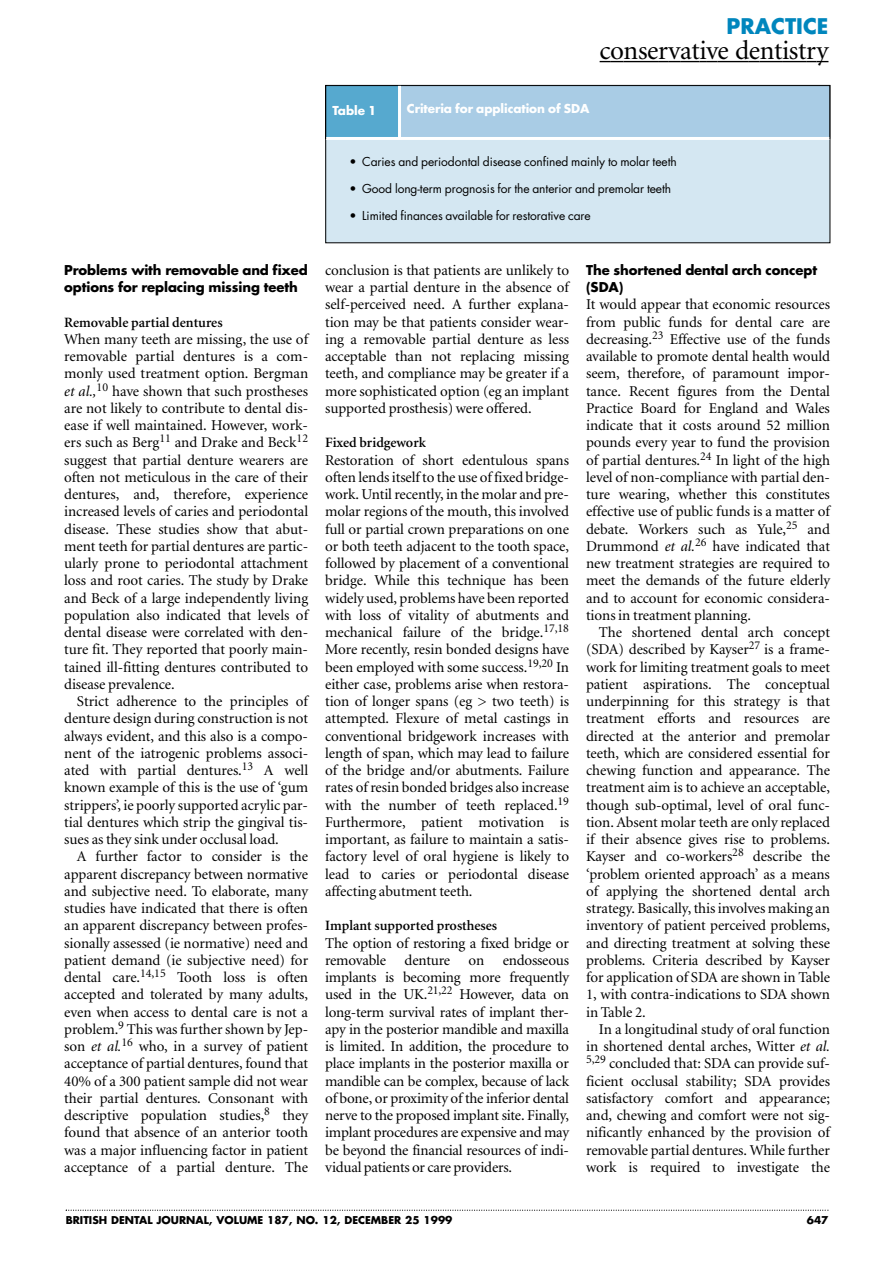
<style>
.page{position:relative;width:893px;height:1263px;background:#fff}
.page>*{position:absolute;margin:0;border:0;box-sizing:border-box;transform-origin:0 0}
.t1{font:27px "Minion";letter-spacing:-.015em;color:#000}
.t2{font:700 21px "Futura";color:#0086bd}
.t3{font:15px/17.2px "Minion";letter-spacing:-.005em;color:#000;text-align:justify}
.t4{font:600 14.25px "Minion";color:#000}
.t5{font:700 13.2px/17.2px "Futura";letter-spacing:-.005em;color:#000}
.t6{font:12px "Futura";letter-spacing:-.005em;color:#000}
.t7{font:700 12px "Futura";letter-spacing:-.005em;color:#fff}
.t8{font:700 10.5px "Futura";color:#000}
.s1{font-style:italic}
</style>
<div class="page">
<svg style="left:66px;top:1210px;width:762px;height:1px"></svg>
<svg style="left:599px;top:61px;width:24px;height:1px"></svg>
<hr style="left:623px;top:61px;width:35px;height:1px;background:#000">
<svg style="left:658px;top:61px;width:59px;height:1px"></svg>
<hr style="left:717px;top:61px;width:31px;height:1px;background:#000">
<svg style="left:748px;top:61px;width:80px;height:1px"></svg>
<div style="left:326px;top:85px;width:504px;height:158px;background:#d4e7f2"></div>
<div style="left:325px;top:86px;width:504px;height:52px;background:#a9cce5"></div>
<div style="left:325px;top:85px;width:505px;height:54px;border:1px solid #000"></div>
<div style="left:326px;top:86px;width:73px;height:52px;background:#56a9cf"></div>
<div style="left:325px;top:85px;width:75px;height:54px;border:1px solid #000"></div>
<hr style="left:326px;top:137px;width:503px;height:3px;background:#fff">
<hr style="left:398px;top:86px;width:3px;height:52px;background:#fff">
<h2 class="t2" style="left:726px;top:17px;width:103px">PRACTICE</h2>
<h1 class="t1" style="left:599px;top:40px;width:230px">conservative dentistry</h1>
<p class="t7" style="left:332px;top:105px;width:45px">Table 1</p>
<p class="t7" style="left:407px;top:103px;width:184px">Criteria for application of SDA</p>
<p class="t6" style="left:349px;top:156px;width:329px">• Caries and periodontal disease confined mainly to molar teeth</p>
<p class="t6" style="left:349px;top:183px;width:323px">• Good long-term prognosis for the anterior and premolar teeth</p>
<p class="t6" style="left:349px;top:210px;width:243px">• Limited finances available for restorative care</p>
<p class="t5" style="left:64px;top:262px;width:245px">Problems with removable and fixed options for replacing missing teeth</p>
<p class="t4" style="left:64px;top:316px;width:160px">Removable partial dentures</p>
<p class="t3" style="left:64px;top:332px;width:245px">When many teeth are missing, the use of removable partial dentures is a com&shy;monly used treatment option. Bergman <span class="s1">et al.,</span><sup>10</sup> have shown that such prostheses are not likely to contribute to dental dis&shy;ease if well maintained. However, work&shy;ers such as Berg<sup>11</sup> and Drake and Beck<sup>12 </sup>suggest that partial denture wearers are often not meticulous in the care of their dentures, and, therefore, experience increased levels of caries and periodontal disease. These studies show that abut&shy;ment teeth for partial dentures are partic&shy;ularly prone to periodontal attachment loss and root caries. The study by Drake and Beck of a large independently living population also indicated that levels of dental disease were correlated with den&shy;ture fit. They reported that poorly main&shy;tained ill-fitting dentures contributed to disease prevalence.</p>
<p class="t3" style="left:64px;top:694px;width:245px;text-indent:13px">Strict adherence to the principles of denture design during construction is not always evident, and this also is a compo&shy;nent of the iatrogenic problems associ&shy;ated with partial dentures.<sup>13</sup> A well known example of this is the use of ‘gum strippers’, ie poorly supported acrylic par&shy;tial dentures which strip the gingival tis&shy;sues as they sink under occlusal load.</p>
<p class="t3" style="left:64px;top:849px;width:245px;text-indent:13px">A further factor to consider is the apparent discrepancy between normative and subjective need. To elaborate, many studies have indicated that there is often an apparent discrepancy between profes&shy;sionally assessed (ie normative) need and patient demand (ie subjective need) for dental care.<sup>14,15</sup> Tooth loss is often accepted and tolerated by many adults, even when access to dental care is not a problem.<sup>9</sup> This was further shown by Jep&shy;son <span class="s1">et al.</span><sup>16</sup> who, in a survey of patient acceptance of partial dentures, found that 40% of a 300 patient sample did not wear their partial dentures. Consonant with descriptive population studies,<sup>8</sup> they found that absence of an anterior tooth was a major influencing factor in patient acceptance of a partial denture. The</p>
<p class="t3" style="left:325px;top:263px;width:245px">conclusion is that patients are unlikely to wear a partial denture in the absence of self-perceived need. A further explana&shy;tion may be that patients consider wear&shy;ing a removable partial denture as less acceptable than not replacing missing teeth, and compliance may be greater if a more sophisticated option (eg an implant supported prosthesis) were offered.</p>
<p class="t4" style="left:325px;top:437px;width:102px">Fixed bridgework</p>
<p class="t3" style="left:325px;top:452px;width:245px">Restoration of short edentulous spans often lends itself to the use of fixed bridge&shy;work. Until recently, in the molar and pre&shy;molar regions of the mouth, this involved full or partial crown preparations on one or both teeth adjacent to the tooth space, followed by placement of a conventional bridge. While this technique has been widely used, problems have been reported with loss of vitality of abutments and mechanical failure of the bridge.<sup>17,18<br></sup>More recently, resin bonded designs have been employed with some success.<sup>19,20</sup> In either case, problems arise when restora&shy;tion of longer spans (eg &gt; two teeth) is attempted. Flexure of metal castings in conventional bridgework increases with length of span, which may lead to failure of the bridge and/or abutments. Failure rates of resin bonded bridges also increase with the number of teeth replaced.<sup>19<br></sup>Furthermore, patient motivation is important, as failure to maintain a satis&shy;factory level of oral hygiene is likely to lead to caries or periodontal disease affecting abutment teeth.</p>
<p class="t4" style="left:325px;top:920px;width:174px">Implant supported prostheses</p>
<p class="t3" style="left:325px;top:935px;width:245px">The option of restoring a fixed bridge or removable denture on endosseous implants is becoming more frequently used in the UK.<sup>21,22</sup> However, data on long-term survival rates of implant ther&shy;apy in the posterior mandible and maxilla is limited. In addition, the procedure to place implants in the posterior maxilla or mandible can be complex, because of lack of bone, or proximity of the inferior dental nerve to the proposed implant site. Finally, implant procedures are expensive and may be beyond the financial resources of indi&shy;vidual patients or care providers.</p>
<p class="t5" style="left:586px;top:262px;width:232px">The shortened dental arch concept (SDA)</p>
<p class="t3" style="left:586px;top:297px;width:245px">It would appear that economic resources from public funds for dental care are decreasing.<sup>23</sup> Effective use of the funds available to promote dental health would seem, therefore, of paramount impor&shy;tance. Recent figures from the Dental Practice Board for England and Wales indicate that it costs around 52 million pounds every year to fund the provision of partial dentures.<sup>24</sup> In light of the high level of non-compliance with partial den&shy;ture wearing, whether this constitutes effective use of public funds is a matter of debate. Workers such as Yule,<sup>25</sup> and Drummond <span class="s1">et al.</span><sup>26</sup> have indicated that new treatment strategies are required to meet the demands of the future elderly and to account for economic considera&shy;tions in treatment planning.</p>
<p class="t3" style="left:586px;top:625px;width:245px;text-indent:13px">The shortened dental arch concept (SDA) described by Kayser<sup>27</sup> is a frame&shy;work for limiting treatment goals to meet patient aspirations. The conceptual underpinning for this strategy is that treatment efforts and resources are directed at the anterior and premolar teeth, which are considered essential for chewing function and appearance. The treatment aim is to achieve an acceptable, though sub-optimal, level of oral func&shy;tion. Absent molar teeth are only replaced if their absence gives rise to problems.<br>Kayser and co-workers<sup>28</sup> describe the ‘problem oriented approach’ as a means of applying the shortened dental arch strategy. Basically, this involves making an inventory of patient perceived problems, and directing treatment at solving these problems. Criteria described by Kayser for application of SDA are shown in Table 1, with contra-indications to SDA shown in Table 2.</p>
<p class="t3" style="left:586px;top:1022px;width:245px;text-indent:13px">In a longitudinal study of oral function in shortened dental arches, Witter <span class="s1">et al.<br></span><sup>5,29</sup> concluded that: SDA can provide suf&shy;ficient occlusal stability; SDA provides satisfactory comfort and appearance; and, chewing and comfort were not sig&shy;nificantly enhanced by the provision of removable partial dentures. While further work is required to investigate the</p>
<p class="t8" style="left:66px;top:1215px;width:388px">BRITISH DENTAL JOURNAL, VOLUME 187, NO. 12, DECEMBER 25 1999</p>
<p class="t8" style="left:806px;top:1215px;width:23px">647</p>
</div>
